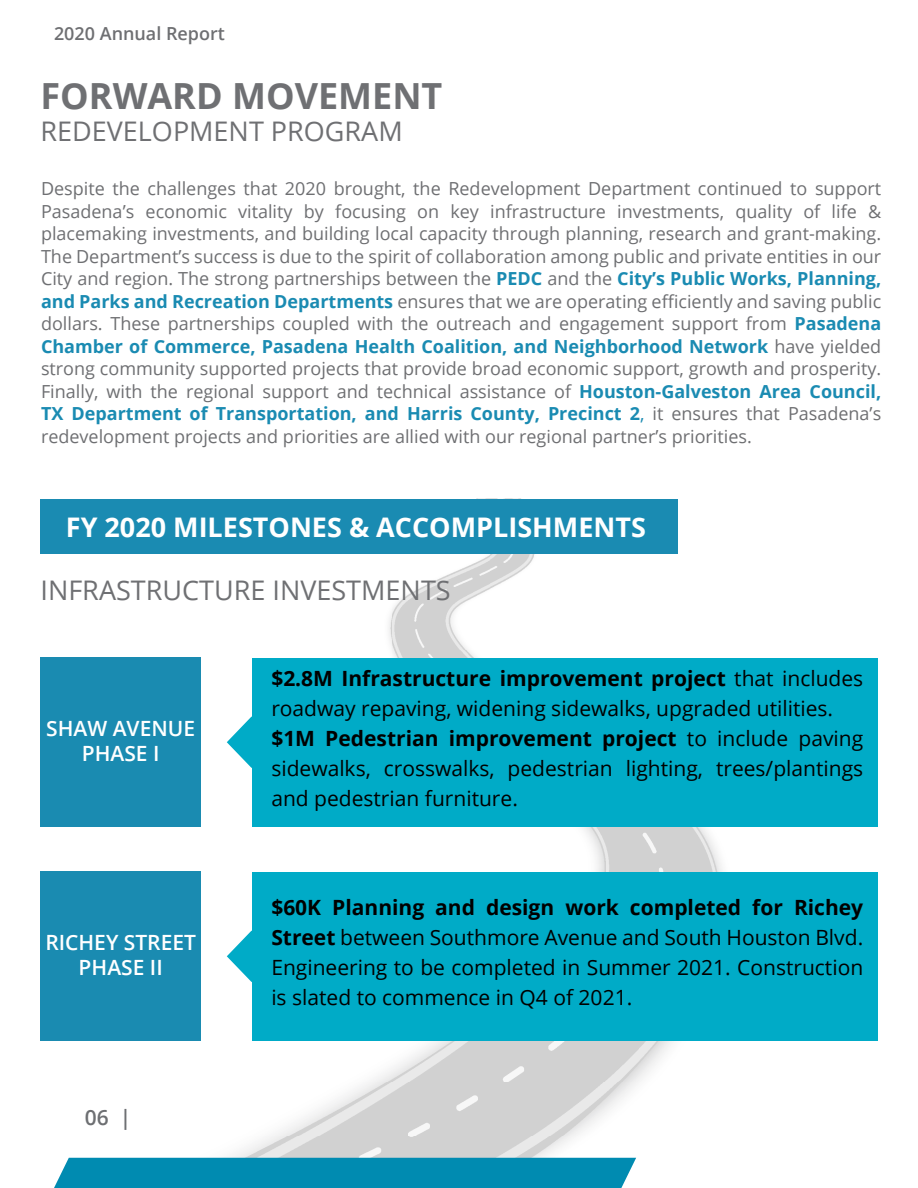
<style>
.page{position:relative;width:918px;height:1188px;background:#fff}
.page>*{position:absolute;margin:0;border:0;box-sizing:border-box;transform-origin:0 0}
.t1{font:700 36px "Open Sans";color:#6f7073}
.t2{font:27px "Open Sans";color:#6f7073}
.t3{font:700 27px "Open Sans";color:#fff}
.t4{font:21px/30px "Open Sans";color:#000;text-align:justify}
.t5{font:600 21px "Open Sans";color:#fff}
.t6{font:600 21px "Open Sans";color:#6d6f72}
.t7{font:18px/22.5px "Open Sans";color:#6e6f72;text-align:justify}
.t8{font:600 18px "Open Sans";color:#6e6f72}
.s1{font-weight:700;color:#1a8bb2}
.s2{color:#1a8bb2}
.s3{font-weight:700}
</style>
<div class="page">
<img style="left:140px;top:1135px;width:496px;height:23px">
<img style="left:276px;top:1081px;width:363px;height:54px">
<img style="left:290px;top:1040px;width:452px;height:41px">
<img style="left:541px;top:826px;width:201px;height:46px">
<img style="left:442px;top:649px;width:34px;height:9px">
<img style="left:391px;top:578px;width:51px;height:80px">
<img style="left:389px;top:616px;width:2px;height:26px">
<img style="left:440px;top:498px;width:50px;height:151px">
<img style="left:490px;top:498px;width:52px;height:91px">
<div style="left:252px;top:658px;width:626px;height:168px;background:#00abc7"></div>
<svg style="left:227px;top:716px;width:25px;height:52px"></svg>
<div style="left:252px;top:872px;width:626px;height:168px;background:#00abc7"></div>
<svg style="left:227px;top:931px;width:25px;height:51px"></svg>
<div style="left:40px;top:658px;width:161px;height:169px;background:#1a8bb1"></div>
<div style="left:40px;top:872px;width:161px;height:169px;background:#1a8bb1"></div>
<div style="left:40px;top:500px;width:638px;height:54px;background:#1a8bb2"></div>
<div style="left:54px;top:1158px;width:582px;height:30px;background:#008bb1"></div>
<p class="t8" style="left:54px;top:21px;width:173px">2020 Annual Report</p>
<p class="t1" style="left:40px;top:70px;width:403px">FORWARD MOVEMENT</p>
<p class="t2" style="left:40px;top:113px;width:364px">REDEVELOPMENT PROGRAM</p>
<p class="t7" style="left:41px;top:177px;width:842px">Despite the challenges that 2020 brought, the Redevelopment Department continued to support Pasadena’s economic vitality by focusing on key infrastructure investments, quality of life &amp; placemaking investments, and building local capacity through planning, research and grant-making.<br>The Department’s success is due to the spirit of collaboration among public and private entities in our City and region. The strong partnerships between the <span class="s1">PEDC</span> and the <span class="s1">City’s Public Works, Planning, and Parks and Recreation Departments</span> ensures that we are operating efficiently and saving public dollars. These partnerships coupled with the outreach and engagement support from <span class="s1">Pasadena Chamber of Commerce, Pasadena Health Coalition, and Neighborhood Network</span> have yielded strong community supported projects that provide broad economic support, growth and prosperity.<br>Finally, with the regional support and technical assistance of <span class="s1">Houston-Galveston Area Council, TX Department of Transportation, and Harris County, Precinct 2</span><span class="s2">,</span> it ensures that Pasadena’s redevelopment projects and priorities are allied with our regional partner’s priorities.</p>
<p class="t3" style="left:66px;top:508px;width:582px">FY 2020 MILESTONES &amp; ACCOMPLISHMENTS</p>
<p class="t2" style="left:40px;top:572px;width:412px">INFRASTRUCTURE INVESTMENTS</p>
<p class="t5" style="left:46px;top:714px;width:150px">SHAW AVENUE</p>
<p class="t5" style="left:82px;top:739px;width:79px">PHASE I</p>
<p class="t5" style="left:45px;top:928px;width:152px">RICHEY STREET</p>
<p class="t5" style="left:79px;top:953px;width:86px">PHASE II</p>
<p class="t6" style="left:85px;top:1103px;width:48px">06 |</p>
<p class="t4" style="left:271px;top:662px;width:593px"><span class="s3">$2.8M Infrastructure improvement project</span> that includes roadway repaving, widening sidewalks, upgraded utilities.</p>
<p class="t4" style="left:271px;top:722px;width:593px"><span class="s3">$1M Pedestrian improvement project</span> to include paving sidewalks, crosswalks, pedestrian lighting, trees/plantings and pedestrian furniture.</p>
<p class="t4" style="left:271px;top:891px;width:593px"><span class="s3">$60K Planning and design work completed for Richey Street</span> between Southmore Avenue and South Houston Blvd.<br>Engineering to be completed in Summer 2021. Construction is slated to commence in Q4 of 2021.</p>
</div>
